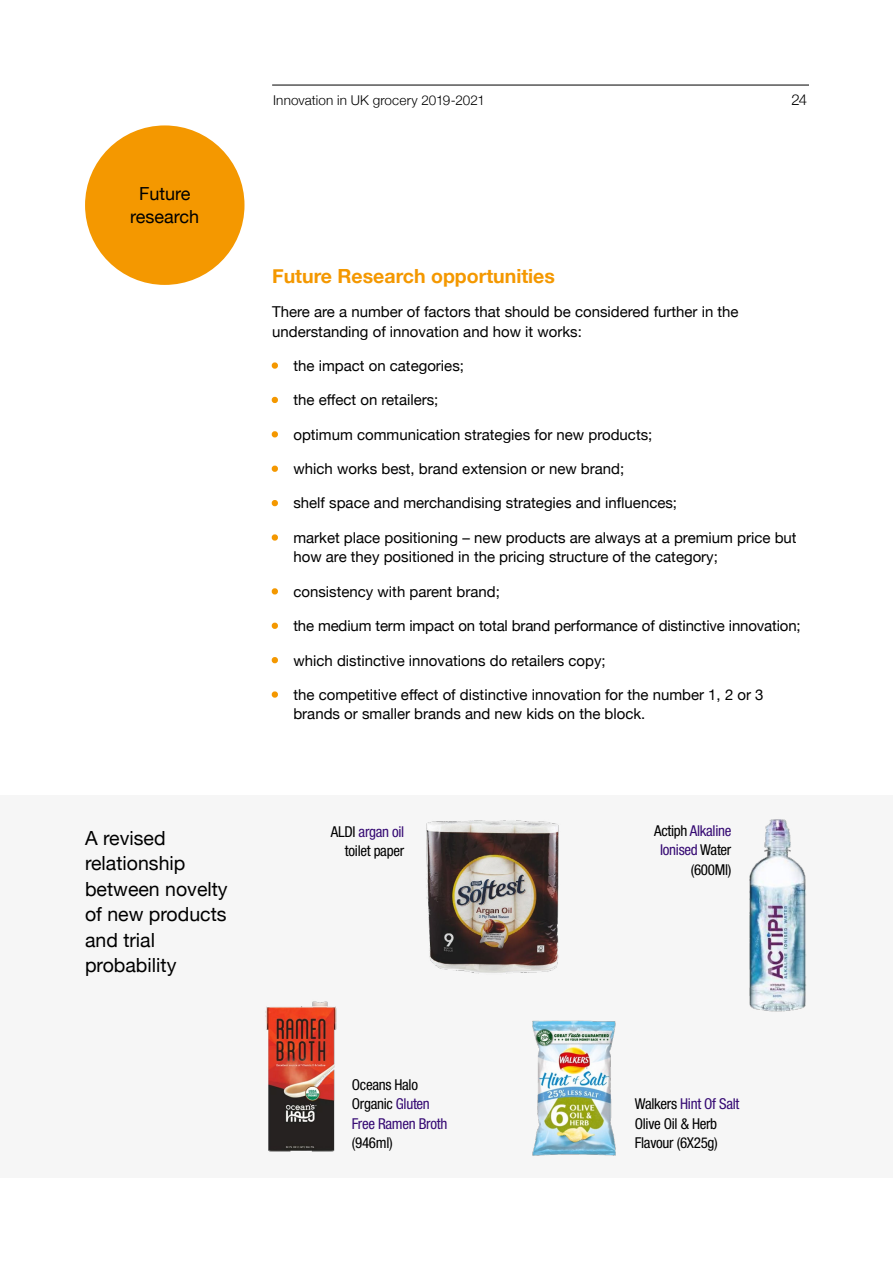
<style>
.page{position:relative;width:893px;height:1263px;background:#fff}
.page>*{position:absolute;margin:0;border:0;box-sizing:border-box;transform-origin:0 0}
.t1{font:19.5px/25.5px "Helvetica Neue";color:#000}
.t2{font:700 19.5px "Helvetica Neue";color:#f49800}
.t3{font:18px/22.5px "Helvetica Neue";color:#000;text-align:center}
.t4{font:15px/19.5px "Helvetica Neue";color:#000}
.t5{font:condensed 15px/19.5px "Helvetica Neue LT Pro";letter-spacing:-.02em;color:#000;text-align:right}
.t6{font:condensed 15px/19.5px "Helvetica Neue LT Pro";letter-spacing:-.02em;color:#350973}
.t7{font:300 15px "Helvetica Neue";color:#000}
.t8{font:300 13.5px "Helvetica Neue";letter-spacing:.005em;color:#000}
.s1{font-weight:700;color:#f49800}
.s2{color:#350973}
.s3{color:#000}
</style>
<div class="page">
<hr style="left:272px;top:85px;width:537px;height:1px;background:#000">
<div style="left:0;top:795px;width:893px;height:383px;background:#f6f6f6"></div>
<img style="left:426px;top:820px;width:133px;height:154px">
<img style="left:532px;top:1020px;width:84px;height:136px">
<img style="left:749px;top:819px;width:57px;height:193px">
<img style="left:265px;top:1001px;width:72px;height:151px">
<div style="left:85px;top:125px;width:159px;height:160px;background:#f49800;border-radius:50%"></div>
<p class="t3" style="left:130px;top:184px;width:71px">Future research</p>
<p class="t8" style="left:273px;top:89px;width:213px">Innovation in UK grocery 2019-2021</p>
<p class="t7" style="left:791px;top:87px;width:17px">24</p>
<h1 class="t2" style="left:272px;top:260px;width:284px">Future Research opportunities</h1>
<p class="t4" style="left:272px;top:303px;width:468px">There are a number of factors that should be considered further in the understanding of innovation and how it works:</p>
<p class="t4" style="left:272px;top:357px;width:193px"><span class="s1">•</span> the impact on categories;</p>
<p class="t4" style="left:272px;top:391px;width:168px"><span class="s1">•</span> the effect on retailers;</p>
<p class="t4" style="left:272px;top:425px;width:382px"><span class="s1">•</span> optimum communication strategies for new products;</p>
<p class="t4" style="left:272px;top:460px;width:354px"><span class="s1">•</span> which works best, brand extension or new brand;</p>
<p class="t4" style="left:272px;top:494px;width:406px"><span class="s1">•</span> shelf space and merchandising strategies and influences;</p>
<p class="t4" style="left:293px;top:529px;width:505px;text-indent:-21px"><span class="s1">•</span> market place positioning – new products are always at a premium price but how are they positioned in the pricing structure of the category;</p>
<p class="t4" style="left:272px;top:582px;width:229px"><span class="s1">•</span> consistency with parent brand;</p>
<p class="t4" style="left:272px;top:617px;width:530px"><span class="s1">•</span> the medium term impact on total brand performance of distinctive innovation;</p>
<p class="t4" style="left:272px;top:651px;width:335px"><span class="s1">•</span> which distinctive innovations do retailers copy;</p>
<p class="t4" style="left:293px;top:686px;width:472px;text-indent:-21px"><span class="s1">•</span> the competitive effect of distinctive innovation for the number 1, 2 or 3 brands or smaller brands and new kids on the block.</p>
<h1 class="t1" style="left:85px;top:826px;width:144px">A revised relationship between novelty of new products and trial probability</h1>
<p class="t5" style="left:654px;top:820px;width:79px">Actiph <span class="s2">Alkaline<br>Ionised</span> Water (600Ml)</p>
<p class="t5" style="left:331px;top:821px;width:75px">ALDI <span class="s2">argan oil </span>toilet paper</p>
<p class="t6" style="left:352px;top:1074px;width:97px"><span class="s3">Oceans Halo<br>Organic</span> Gluten<br>Free Ramen Broth</p>
<p class="t5" style="left:352px;top:1133px;width:42px">(946ml)</p>
<p class="t5" style="left:635px;top:1094px;width:106px;text-align:left">Walkers <span class="s2">Hint Of Salt<br></span>Olive Oil &amp; Herb<br>Flavour (6X25g)</p>
</div>
